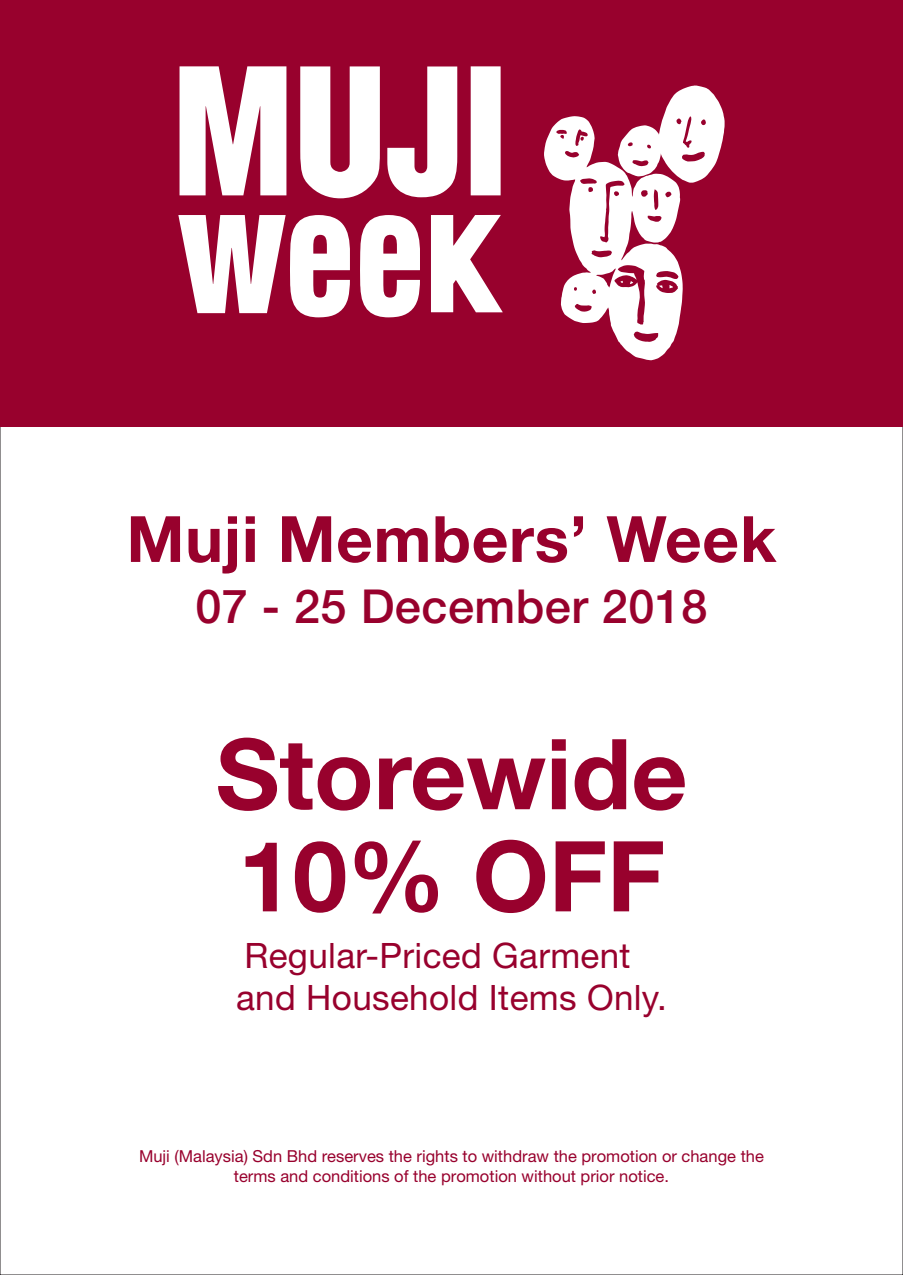
<style>
.page{position:relative;width:903px;height:1275px;background:#fff}
.page>*{position:absolute;margin:0;border:0;box-sizing:border-box;transform-origin:0 0}
.t1{font:700 98px/102.2px "Helvetica Neue LT Std";color:#98012d}
.t2{font:700 63.88px "Helvetica Neue LT Std";letter-spacing:.01em;color:#98012d}
.t3{font:500 46.9px "Helvetica Neue LT Std";letter-spacing:.01em;color:#98012d}
.t4{font:35px/42px "Helvetica Neue LT Std";letter-spacing:.01em;color:#98012d}
.t5{font:16.45px/19.8px "Helvetica Neue LT Std";color:#98012d;text-align:center}
</style>
<div class="page">
<div style="left:0;top:0;width:903px;height:427px;background:#98012d"></div>
<svg style="left:360px;top:215px;width:60px;height:102px"></svg>
<svg style="left:178px;top:215px;width:172px;height:102px"></svg>
<svg style="left:180px;top:66px;width:106px;height:129px"></svg>
<svg style="left:300px;top:66px;width:80px;height:132px"></svg>
<svg style="left:387px;top:66px;width:70px;height:131px"></svg>
<div style="left:471px;top:66px;width:30px;height:129px;background:#fff"></div>
<svg style="left:431px;top:215px;width:72px;height:97px"></svg>
<svg style="left:544px;top:86px;width:180px;height:274px"></svg>
<h2 class="t2" style="left:126px;top:500px;width:651px">Muji Members’ Week</h2>
<h3 class="t3" style="left:195px;top:578px;width:514px">07 - 25 December 2018</h3>
<h1 class="t1" style="left:216px;top:721px;width:473px">Storewide<br>10% OFF</h1>
<h3 class="t4" style="left:236px;top:934px;width:432px">Regular-Priced Garment and Household Items Only.</h3>
<p class="t5" style="left:139px;top:1146px;width:626px">Muji (Malaysia) Sdn Bhd reserves the rights to withdraw the promotion or change the terms and conditions of the promotion without prior notice.</p>
</div>
